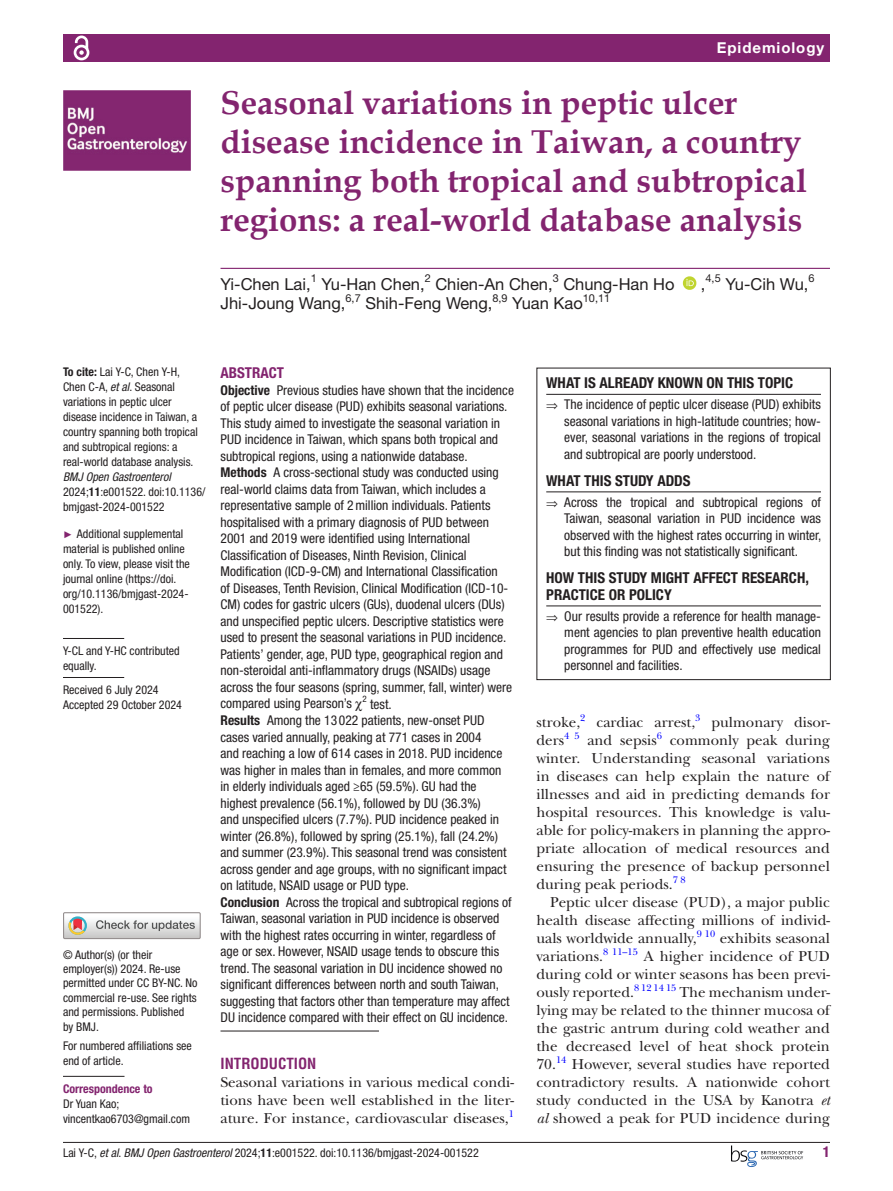
<style>
.page{position:relative;width:893px;height:1191px;background:#fff}
.page>*{position:absolute;margin:0;border:0;box-sizing:border-box;transform-origin:0 0}
.t1{font:700 33px/39px "Book Antiqua";color:#83246f}
.t2{font:16.5px "Helvetica Neue LT Std";color:#231f20}
.t3{font:15px/18px "New Baskerville";color:#231f20;text-align:justify}
.t4{font:700 condensed 15px/16.5px "Helvetica Neue LT Std";color:#231f20}
.t5{font:700 15px "Helvetica Neue LT Std";letter-spacing:.065em;color:#fff}
.t6{font:700 condensed 15px "Helvetica LT Std";color:#83246f}
.t7{font:700 condensed 15px "Helvetica Neue LT Std";color:#83246f}
.t8{font:condensed 13.5px/16.5px "Helvetica Neue LT Std";color:#231f20;text-align:justify}
.t9{font:condensed 12px/15px "Helvetica Neue LT Std";color:#231f20}
.t10{font:700 condensed 12px "Helvetica Neue LT Std";color:#83246f}
.t11{font:10.95px "Helvetica Neue LT Std";color:#231f20}
.t12{font:9.9px "New Baskerville";color:#00f}
.s1{font-weight:700}
.s2{font-style:italic}
.s3{font-family:"Arial";font-stretch:normal;font-size:9.75px;color:#83246f}
</style>
<div class="page">
<svg style="left:731px;top:1145px;width:72px;height:22px"></svg>
<hr style="left:63px;top:1142px;width:767px;height:1px;background:#231f20">
<div style="left:63px;top:34px;width:767px;height:28px;background:#83246f"></div>
<svg style="left:73px;top:35px;width:17px;height:26px"></svg>
<hr style="left:220px;top:268px;width:610px;height:1px;background:#83246f">
<svg style="left:683px;top:276px;width:13px;height:14px"></svg>
<hr style="left:63px;top:638px;width:61px;height:1px;background:#231f20">
<hr style="left:63px;top:677px;width:61px;height:1px;background:#231f20">
<hr style="left:63px;top:1076px;width:61px;height:1px;background:#231f20">
<img style="left:63px;top:90px;width:127px;height:81px">
<div style="left:63px;top:912px;width:138px;height:27px;border:1px solid #969090"></div>
<svg style="left:64px;top:912px;width:136px;height:26px"></svg>
<hr style="left:220px;top:1030px;width:159px;height:1px;background:#231f20">
<hr style="left:546px;top:394px;width:275px;height:1px;background:#231f20">
<hr style="left:546px;top:491px;width:275px;height:1px;background:#231f20">
<hr style="left:546px;top:605px;width:275px;height:1px;background:#231f20">
<div style="left:536px;top:368px;width:295px;height:312px;border:1px solid #231f20"></div>
<p class="t5" style="left:717px;top:39px;width:109px">Epidemiology</p>
<h1 class="t1" style="left:220px;top:83px;width:588px">Seasonal variations in peptic ulcer disease incidence in Taiwan, a country spanning both tropical and subtropical regions: a real-world database analysis</h1>
<p class="t2" style="left:220px;top:274px;width:92px">Yi-Chen Lai,</p>
<p class="t11" style="left:311px;top:272px;width:8px">1</p>
<p class="t2" style="left:321px;top:274px;width:105px">Yu-Han Chen,</p>
<p class="t11" style="left:425px;top:272px;width:8px">2</p>
<p class="t2" style="left:435px;top:274px;width:119px">Chien-An Chen,</p>
<p class="t11" style="left:553px;top:272px;width:8px">3</p>
<p class="t2" style="left:563px;top:274px;width:113px">Chung-Han Ho</p>
<p class="t2" style="left:701px;top:274px;width:6px">,</p>
<p class="t11" style="left:706px;top:272px;width:17px">4,5</p>
<p class="t2" style="left:725px;top:274px;width:85px">Yu-Cih Wu,</p>
<p class="t11" style="left:808px;top:272px;width:8px">6</p>
<p class="t2" style="left:221px;top:294px;width:127px">Jhi-Joung Wang,</p>
<p class="t11" style="left:346px;top:291px;width:17px">6,7</p>
<p class="t2" style="left:365px;top:294px;width:129px">Shih-Feng Weng,</p>
<p class="t11" style="left:492px;top:291px;width:17px">8,9</p>
<p class="t2" style="left:512px;top:294px;width:72px">Yuan Kao</p>
<p class="t11" style="left:583px;top:291px;width:29px">10,11</p>
<p class="t9" style="left:63px;top:364px;width:136px"><span class="s1">To cite:</span> Lai Y-C, Chen Y-H,<br>Chen C-A, <span class="s2">et al</span>. Seasonal variations in peptic ulcer disease incidence in Taiwan, a country spanning both tropical and subtropical regions: a real-world database analysis.</p>
<p class="t9" style="left:63px;top:469px;width:144px"><span class="s2">BMJ Open Gastroenterol<br></span>2024;<span class="s1">11</span>:e001522. doi:10.1136/ bmjgast-2024-001522</p>
<p class="t9" style="left:63px;top:526px;width:128px"><span class="s3">►</span> Additional supplemental material is published online only. To view, please visit the journal online (https://doi. org/10.1136/bmjgast-2024-<br>001522).</p>
<p class="t9" style="left:63px;top:643px;width:118px">Y-CL and Y-HC contributed equally.</p>
<p class="t9" style="left:63px;top:682px;width:120px">Received 6 July 2024<br>Accepted 29 October 2024</p>
<p class="t9" style="left:63px;top:947px;width:136px;line-height:14.4px">© Author(s) (or their employer(s)) 2024. Re-use permitted under CC BY-NC. No commercial re-use. See rights and permissions. Published by BMJ.</p>
<p class="t9" style="left:63px;top:1038px;width:130px">For numbered affiliations see end of article.</p>
<p class="t10" style="left:63px;top:1081px;width:91px">Correspondence to</p>
<p class="t9" style="left:63px;top:1096px;width:129px">Dr Yuan Kao; vincentkao6703@gmail.com</p>
<p class="t7" style="left:220px;top:364px;width:65px">ABSTRACT</p>
<p class="t8" style="left:220px;top:382px;width:295px;text-align:left"><span class="s1">Objective</span> Previous studies have shown that the incidence of peptic ulcer disease (PUD) exhibits seasonal variations.<br>This study aimed to investigate the seasonal variation in PUD incidence in Taiwan, which spans both tropical and subtropical regions, using a nationwide database.<br><span class="s1">Methods</span> A cross-sectional study was conducted using real-world claims data from Taiwan, which includes a representative sample of 2million individuals. Patients hospitalised with a primary diagnosis of PUD between 2001 and 2019 were identified using International Classification of Diseases, Ninth Revision, Clinical Modification (ICD-9-CM) and International Classification<br>of Diseases, Tenth Revision, Clinical Modification (ICD-10- CM) codes for gastric ulcers (GUs), duodenal ulcers (DUs) and unspecified peptic ulcers. Descriptive statistics were used to present the seasonal variations in PUD incidence.<br>Patients’ gender, age, PUD type, geographical region and non-steroidal anti-inflammatory drugs (NSAIDs) usage across the four seasons (spring, summer, fall, winter) were compared using Pearson’s <sup>2</sup> test.<br><span class="s1">Results</span> Among the 13 022 patients, new-onset PUD cases varied annually, peaking at 771 cases in 2004<br>and reaching a low of 614 cases in 2018. PUD incidence was higher in males than in females, and more common<br>in elderly individuals aged ≥65 (59.5%). GU had the highest prevalence (56.1%), followed by DU (36.3%)<br>and unspecified ulcers (7.7%). PUD incidence peaked in winter (26.8%), followed by spring (25.1%), fall (24.2%) and summer (23.9%). This seasonal trend was consistent across gender and age groups, with no significant impact on latitude, NSAID usage or PUD type.<br><span class="s1">Conclusion</span> Across the tropical and subtropical regions of Taiwan, seasonal variation in PUD incidence is observed with the highest rates occurring in winter, regardless of age or sex. However, NSAID usage tends to obscure this trend. The seasonal variation in DU incidence showed no significant differences between north and south Taiwan, suggesting that factors other than temperature may affect DU incidence compared with their effect on GU incidence.</p>
<p class="t6" style="left:220px;top:1054px;width:97px">INTRODUCTION</p>
<p class="t3" style="left:220px;top:1073px;width:295px">Seasonal variations in various medical condi&shy;tions have been well established in the liter&shy;ature. For instance, cardiovascular diseases,<sup>1</sup></p>
<p class="t4" style="left:546px;top:374px;width:248px">WHAT IS ALREADY KNOWN ON THIS TOPIC</p>
<p class="t8" style="left:564px;top:396px;width:258px;text-indent:-18px">⇒ The incidence of peptic ulcer disease (PUD) exhibits seasonal variations in high-latitude countries; how&shy;ever, seasonal variations in the regions of tropical and subtropical are poorly understood.</p>
<p class="t4" style="left:546px;top:472px;width:146px">WHAT THIS STUDY ADDS</p>
<p class="t8" style="left:564px;top:493px;width:259px;text-indent:-18px">⇒ Across the tropical and subtropical regions of Taiwan, seasonal variation in PUD incidence was observed with the highest rates occurring in winter, but this finding was not statistically significant.</p>
<p class="t4" style="left:546px;top:569px;width:264px">HOW THIS STUDY MIGHT AFFECT RESEARCH,<br>PRACTICE OR POLICY</p>
<p class="t8" style="left:564px;top:607px;width:258px;text-indent:-18px">⇒ Our results provide a reference for health manage&shy;ment agencies to plan preventive health education programmes for PUD and effectively use medical personnel and facilities.</p>
<p class="t3" style="left:536px;top:713px;width:45px">stroke,</p>
<p class="t12" style="left:580px;top:711px;width:7px">2</p>
<p class="t3" style="left:596px;top:713px;width:100px">cardiac arrest,</p>
<p class="t12" style="left:695px;top:711px;width:7px">3</p>
<p class="t3" style="left:711px;top:713px;width:120px">pulmonary disor-</p>
<p class="t3" style="left:536px;top:731px;width:29px">ders</p>
<p class="t12" style="left:564px;top:729px;width:17px">4 5</p>
<p class="t3" style="left:587px;top:731px;width:71px">and sepsis</p>
<p class="t12" style="left:657px;top:729px;width:7px">6</p>
<p class="t3" style="left:536px;top:731px;width:295px;text-indent:133px">commonly peak during winter. Understanding seasonal variations in diseases can help explain the nature of illnesses and aid in predicting demands for hospital resources. This knowledge is valu&shy;able for policy-makers in planning the appro&shy;priate allocation of medical resources and ensuring the presence of backup personnel during peak periods.<sup>7</sup> <sup>8</sup></p>
<p class="t3" style="left:536px;top:893px;width:295px;text-indent:14px">Peptic ulcer disease (PUD), a major public health disease affecting millions of individ&shy;uals worldwide annually,</p>
<p class="t12" style="left:697px;top:927px;width:20px">9 10</p>
<p class="t3" style="left:720px;top:929px;width:112px">exhibits seasonal</p>
<p class="t12" style="left:603px;top:945px;width:36px">8 11–15</p>
<p class="t3" style="left:536px;top:947px;width:295px;text-indent:107px">A higher incidence of PUD during cold or winter seasons has been previ&shy;ously reported.</p>
<p class="t3" style="left:536px;top:947px;width:68px">variations.</p>
<p class="t12" style="left:634px;top:981px;width:44px">8 12 14 15</p>
<p class="t3" style="left:536px;top:983px;width:295px;text-indent:143px">The mechanism under&shy;lying may be related to the thinner mucosa of the gastric antrum during cold weather and the decreased level of heat shock protein 70.</p>
<p class="t12" style="left:556px;top:1053px;width:12px">14</p>
<p class="t3" style="left:536px;top:1055px;width:295px;text-indent:35px">However, several studies have reported contradictory results. A nationwide cohort study conducted in the USA by Kanotra <span class="s2">et al</span> showed a peak for PUD incidence during</p>
<p class="t9" style="left:63px;top:1145px;width:417px">Lai Y-C, <span class="s2">et al</span>. <span class="s2">BMJ Open Gastroenterol</span> 2024;<span class="s1">11</span>:e001522. doi:10.1136/bmjgast-2024-001522</p>
<p class="t7" style="left:823px;top:1142px;width:9px">1</p>
</div>
